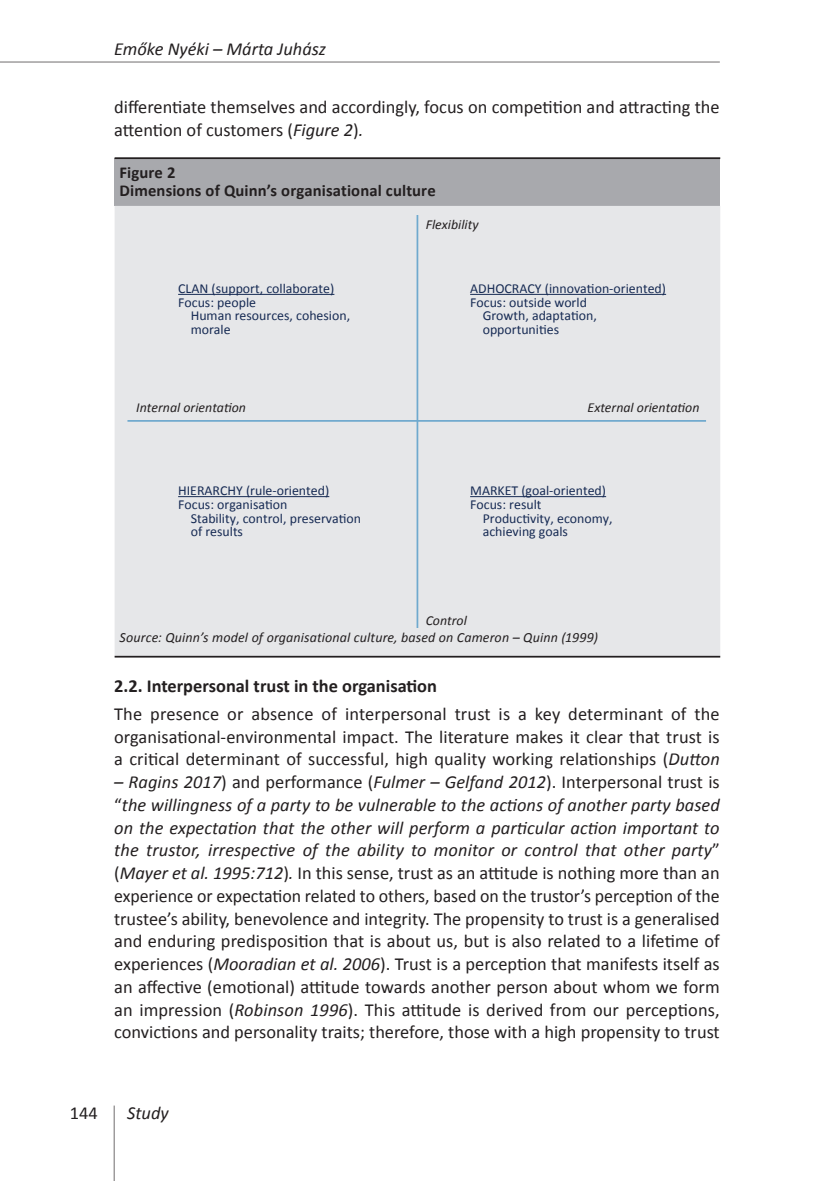
<style>
.page{position:relative;width:834px;height:1181px;background:#fff}
.page>*{position:absolute;margin:0;border:0;box-sizing:border-box;transform-origin:0 0}
.t1{font:18.38px/22.8px "Calibri";color:#231f20;text-align:justify}
.t2{font:700 18.38px "Calibri";color:#231f20}
.t3{font:italic 18.38px "Calibri";color:#231f20}
.t4{font:700 16.62px/18.4px "Calibri";letter-spacing:.01em;color:#231f20}
.t5{font:italic 14px "Calibri";letter-spacing:.01em;color:#231f20}
.t6{font:13.65px/13.7px "Calibri";color:#172b54}
.t7{font:italic 13.65px "Calibri";color:#231f20}
.s1{font-style:italic}
</style>
<div class="page">
<hr style="left:0;top:62px;width:719px;height:1px;background:#231f20">
<hr style="left:114px;top:1105px;width:1px;height:76px;background:#231f20">
<div style="left:115px;top:158px;width:605px;height:48px;background:#a8a9ad"></div>
<div style="left:115px;top:206px;width:605px;height:450px;background:#e6e7e9"></div>
<hr style="left:115px;top:157px;width:605px;height:2px;background:#231f20">
<hr style="left:115px;top:656px;width:605px;height:1px;background:#231f20">
<hr style="left:178px;top:294px;width:156px;height:1px;background:#172b54">
<hr style="left:470px;top:294px;width:79px;height:1px;background:#172b54">
<hr style="left:549px;top:294px;width:112px;height:1px;background:#172b54">
<hr style="left:178px;top:496px;width:151px;height:1px;background:#172b54">
<hr style="left:470px;top:496px;width:136px;height:1px;background:#172b54">
<hr style="left:416px;top:216px;width:2px;height:411px;background:#6fa9ce">
<hr style="left:127px;top:420px;width:579px;height:2px;background:#6fa9ce">
<p class="t3" style="left:114px;top:36px;width:213px">Emőke Nyéki – Márta Juhász</p>
<p class="t1" style="left:114px;top:96px;width:607px">differentiate themselves and accordingly, focus on competition and attracting the attention of customers (<span class="s1">Figure 2</span>)<span class="s1">.</span></p>
<p class="t4" style="left:119px;top:163px;width:317px">Figure 2<br>Dimensions of Quinn’s organisational culture</p>
<p class="t6" style="left:178px;top:281px;width:158px">CLAN (support, collaborate)<br>Focus: people</p>
<p class="t6" style="left:191px;top:309px;width:161px">Human resources, cohesion, morale</p>
<p class="t7" style="left:425px;top:215px;width:54px">Flexibility</p>
<p class="t6" style="left:470px;top:281px;width:197px">ADHOCRACY (innovation-oriented)</p>
<p class="t6" style="left:470px;top:295px;width:118px">Focus: outside world</p>
<p class="t6" style="left:482px;top:309px;width:116px">Growth, adaptation,</p>
<p class="t6" style="left:482px;top:323px;width:78px">opportunities</p>
<p class="t7" style="left:136px;top:398px;width:111px">Internal orientation</p>
<p class="t7" style="left:587px;top:398px;width:113px">External orientation</p>
<p class="t6" style="left:178px;top:484px;width:153px">HIERARCHY (rule-oriented)<br>Focus: organisation</p>
<p class="t6" style="left:191px;top:511px;width:172px">Stability, control, preservation of results</p>
<p class="t6" style="left:470px;top:484px;width:137px">MARKET (goal-oriented)<br>Focus: result</p>
<p class="t6" style="left:482px;top:511px;width:131px">Productivity, economy, achieving goals</p>
<p class="t7" style="left:425px;top:611px;width:43px">Control</p>
<p class="t5" style="left:119px;top:628px;width:480px">Source: Quinn’s model of organisational culture, based on Cameron – Quinn (1999)</p>
<p class="t2" style="left:114px;top:674px;width:324px">2.2. Interpersonal trust in the organisation</p>
<p class="t1" style="left:114px;top:702px;width:607px">The presence or absence of interpersonal trust is a key determinant of the organisational-environmental impact. The literature makes it clear that trust is a critical determinant of successful, high quality working relationships (<span class="s1">Dutton</span></p>
<p class="t1" style="left:114px;top:770px;width:607px"><span class="s1">– Ragins 2017</span>) and performance (<span class="s1">Fulmer – Gelfand 2012</span>). Interpersonal trust is “<span class="s1">the willingness of a party to be vulnerable to the actions of another party based on the expectation that the other will perform a particular action important to the trustor, irrespective of the ability to monitor or control that other party</span>” (<span class="s1">Mayer et al. 1995:712</span>)<span class="s1">.</span> In this sense, trust as an attitude is nothing more than an experience or expectation related to others, based on the trustor’s perception of the trustee’s ability, benevolence and integrity. The propensity to trust is a generalised and enduring predisposition that is about us, but is also related to a lifetime of experiences (<span class="s1">Mooradian et al. 2006</span>). Trust is a perception that manifests itself as an affective (emotional) attitude towards another person about whom we form an impression (<span class="s1">Robinson 1996</span>). This attitude is derived from our perceptions, convictions and personality traits; therefore, those with a high propensity to trust</p>
<p class="t1" style="left:70px;top:1102px;width:29px">144</p>
<p class="t3" style="left:127px;top:1100px;width:43px">Study</p>
</div>
